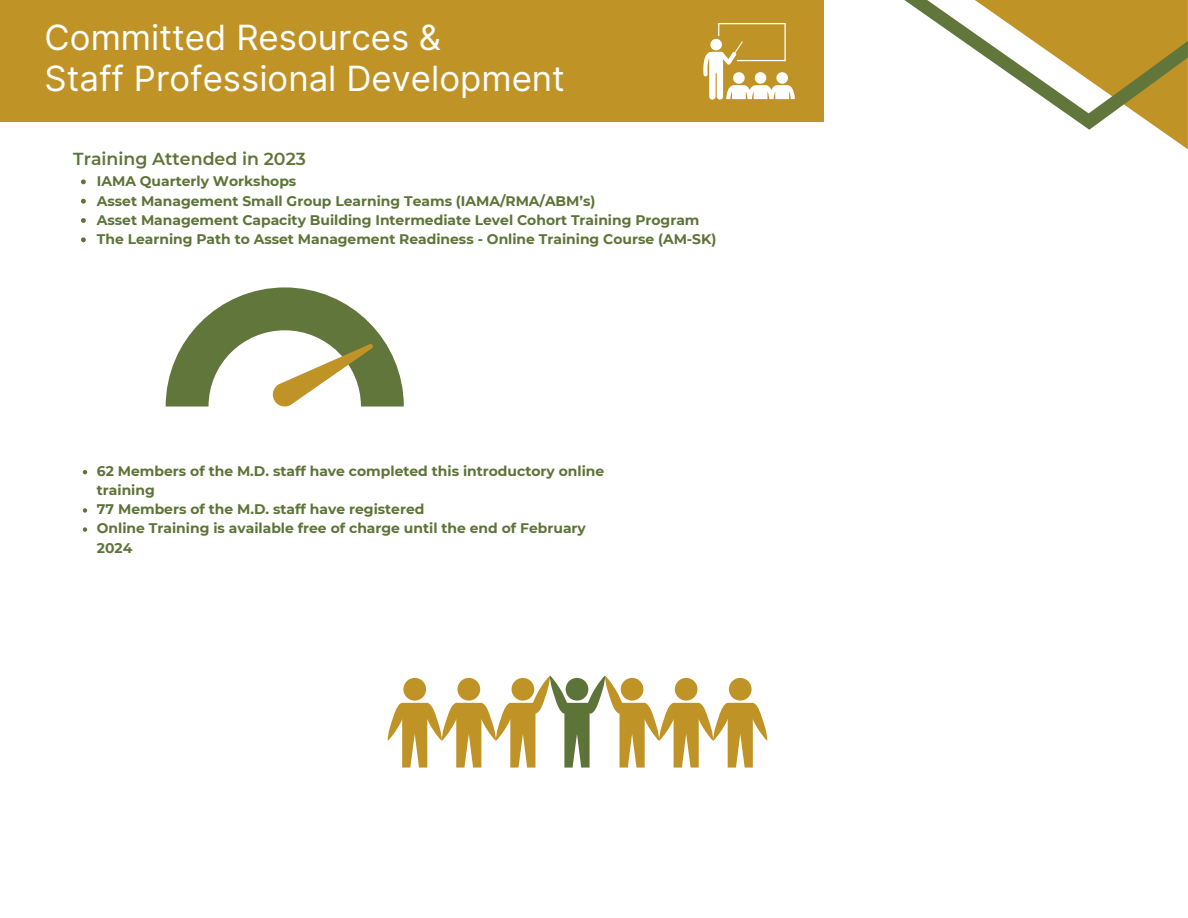
<style>
.page{position:relative;width:1188px;height:918px;background:#fff}
.page>*{position:absolute;margin:0;border:0;box-sizing:border-box;transform-origin:0 0}
.t1{font:34.8px/40.8px "Inter";color:#fff}
.t2{font:600 17.4px "Montserrat";color:#5d7438}
.t3{font:700 13.95px/19.2px "Montserrat";color:#5d7438}
</style>
<div class="page">
<div style="left:0;top:0;width:824px;height:122px;background:#c09327"></div>
<svg style="left:904px;top:0;width:284px;height:149px"></svg>
<svg style="left:388px;top:676px;width:379px;height:92px"></svg>
<svg style="left:703px;top:23px;width:91px;height:76px"></svg>
<svg style="left:81px;top:179px;width:5px;height:5px"></svg>
<svg style="left:81px;top:199px;width:5px;height:5px"></svg>
<svg style="left:81px;top:218px;width:5px;height:5px"></svg>
<svg style="left:81px;top:237px;width:5px;height:5px"></svg>
<svg style="left:83px;top:470px;width:4px;height:4px"></svg>
<svg style="left:83px;top:508px;width:4px;height:5px"></svg>
<svg style="left:83px;top:527px;width:4px;height:5px"></svg>
<svg style="left:166px;top:287px;width:238px;height:120px"></svg>
<p class="t1" style="left:45px;top:17px;width:522px">Committed Resources &amp;<br>Staff Professional Development</p>
<h1 class="t2" style="left:73px;top:148px;width:234px">Training Attended in 2023</h1>
<p class="t3" style="left:97px;top:172px;width:201px">IAMA Quarterly Workshops</p>
<h2 class="t3" style="left:97px;top:191px;width:500px">Asset Management Small Group Learning Teams (IAMA/RMA/ABM’s)</h2>
<p class="t3" style="left:97px;top:210px;width:604px">Asset Management Capacity Building Intermediate Level Cohort Training Program</p>
<p class="t3" style="left:97px;top:230px;width:621px">The Learning Path to Asset Management Readiness - Online Training Course (AM-SK)</p>
<p class="t3" style="left:97px;top:462px;width:509px">62 Members of the M.D. staff have completed this introductory online training</p>
<p class="t3" style="left:97px;top:500px;width:329px">77 Members of the M.D. staff have registered</p>
<p class="t3" style="left:97px;top:519px;width:491px">Online Training is available free of charge until the end of February<br>2024</p>
</div>
